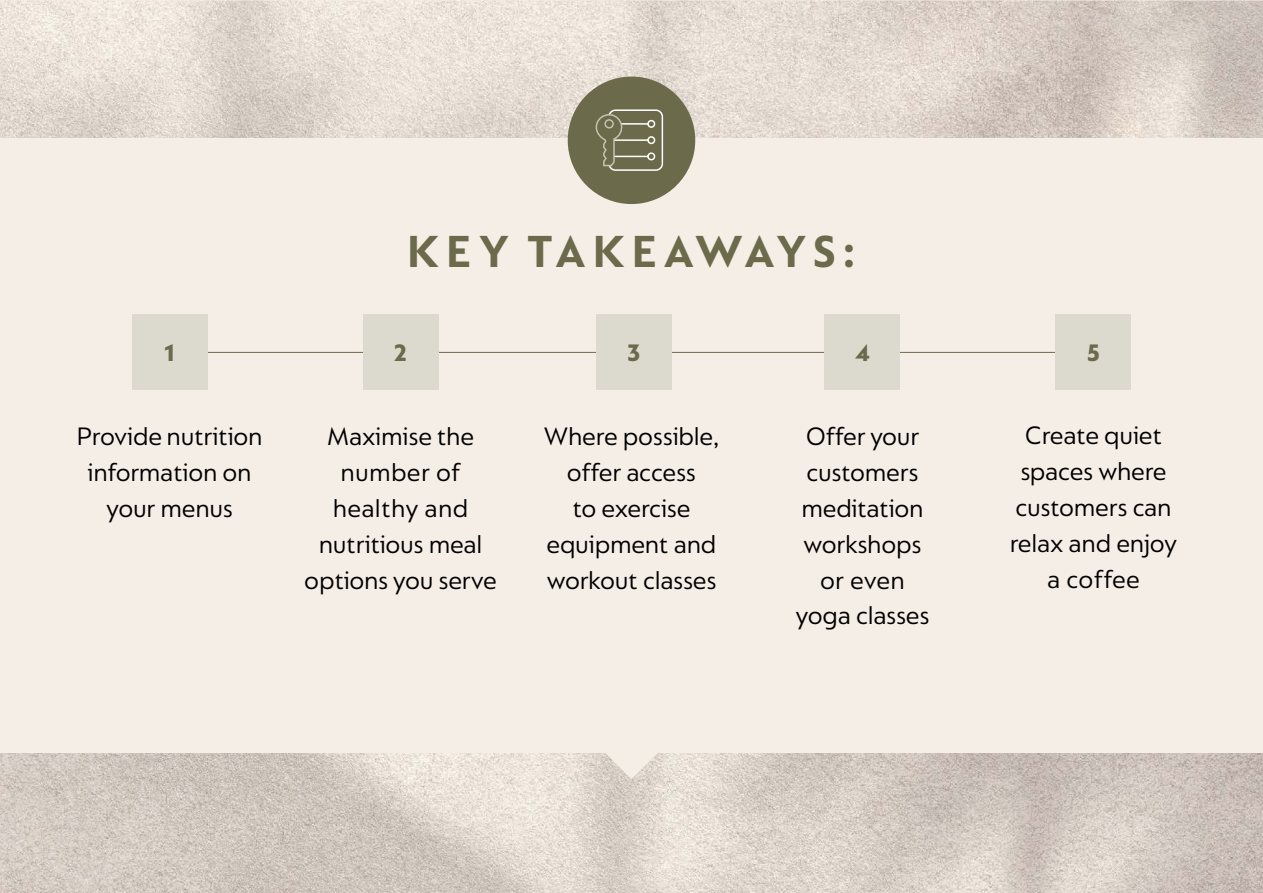
<style>
.page{position:relative;width:1263px;height:893px;background:#fff}
.page>*{position:absolute;margin:0;border:0;box-sizing:border-box;transform-origin:0 0}
.t1{font:700 48px "Nespresso Lucas";letter-spacing:.12em;color:#6b6a4b}
.t2{font:27px/36px "Nespresso Lucas";letter-spacing:-.01em;color:#000;text-align:center}
.t3{font:25.5px "Nespresso Lucas Xtra Bd";color:#6b6a4b}
</style>
<div class="page">
<img style="left:0;top:0;width:1263px;height:893px">
<div style="left:0;top:138px;width:1263px;height:615px;background:#f5eee6"></div>
<hr style="left:207px;top:352px;width:849px;height:1px;background:#6b6a4b">
<div style="left:1056px;top:315px;width:75px;height:75px;background:#dcdacf"></div>
<div style="left:825px;top:315px;width:75px;height:75px;background:#dcdacf"></div>
<div style="left:596px;top:315px;width:75px;height:75px;background:#dcdacf"></div>
<div style="left:363px;top:315px;width:75px;height:75px;background:#dcdacf"></div>
<div style="left:132px;top:315px;width:75px;height:75px;background:#dcdacf"></div>
<div style="left:568px;top:77px;width:127px;height:127px;background:#6b6a4b;border-radius:50%"></div>
<svg style="left:595px;top:109px;width:69px;height:62px"></svg>
<svg style="left:605px;top:753px;width:53px;height:26px"></svg>
<h1 class="t1" style="left:407px;top:224px;width:451px">KEY TAKEAWAYS:</h1>
<p class="t3" style="left:164px;top:338px;width:13px">1</p>
<p class="t3" style="left:393px;top:338px;width:15px">2</p>
<p class="t3" style="left:626px;top:338px;width:16px">3</p>
<p class="t3" style="left:855px;top:338px;width:16px">4</p>
<p class="t3" style="left:1086px;top:338px;width:16px">5</p>
<p class="t2" style="left:77px;top:417px;width:187px">Provide nutrition information on your menus</p>
<p class="t2" style="left:304px;top:417px;width:194px">Maximise the number of healthy and nutritious meal options you serve</p>
<p class="t2" style="left:543px;top:417px;width:178px">Where possible, offer access<br>to exercise equipment and workout classes</p>
<p class="t2" style="left:795px;top:417px;width:136px">Offer your customers meditation workshops or even yoga classes</p>
<p class="t2" style="left:1010px;top:417px;width:169px">Create quiet spaces where customers can relax and enjoy a coffee</p>
</div>
